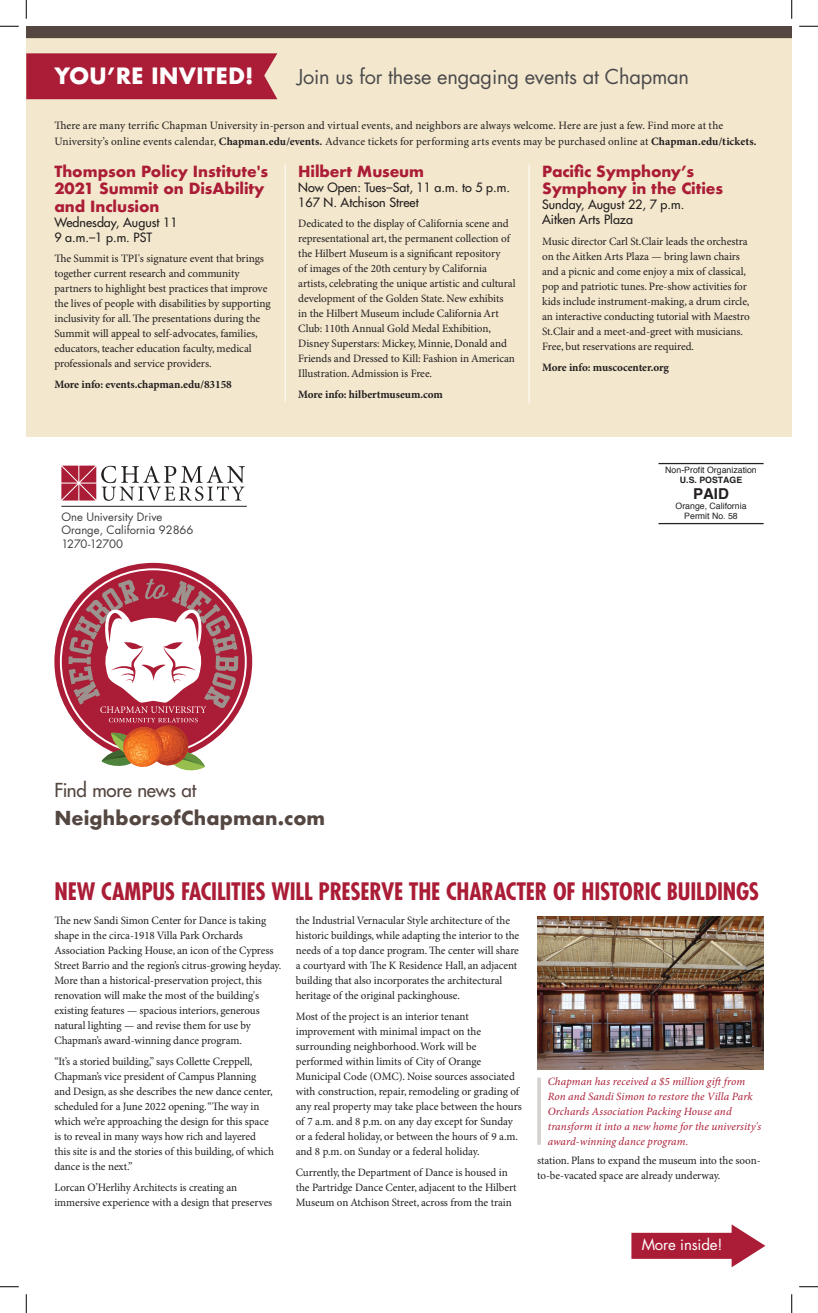
<style>
.page{position:relative;width:818px;height:1313px;background:#fff}
.page>*{position:absolute;margin:0;border:0;box-sizing:border-box;transform-origin:0 0}
.t1{font:700 condensed 23.5px "Futura";letter-spacing:-.01em;color:#ab1d36}
.t2{font:700 21.88px "Futura";color:#fff}
.t3{font:20px "Futura";letter-spacing:-.01em;color:#4a4a4c}
.t4{font:700 18.75px/28px "Futura";letter-spacing:.005em;color:#544640}
.t5{font:700 15px/17.5px "Futura";letter-spacing:-.005em;color:#ab1d36}
.t6{font:15px "Futura";letter-spacing:-.01em;color:#fff}
.t7{font:700 15px "Helvetica";color:#231f20}
.t8{font:12.5px "Futura";color:#231f20}
.t9{font:11.25px/15px "Minion Pro";letter-spacing:-.005em;color:#231f20}
.t10{font:700 11.25px "Minion Pro";letter-spacing:-.005em;color:#231f20}
.t11{font:11.25px/13.8px "Futura";color:#3e3e3f}
.t12{font:11.25px "Futura";letter-spacing:-.035em;color:#3e3e3f}
.t13{font:italic 11.12px/15px "Minion Pro";letter-spacing:.01em;color:#ab1d36}
.t14{font:8.75px/10px "Helvetica";color:#231f20;text-align:center}
.t15{font:700 8.75px "Helvetica";color:#231f20}
.s1{font-weight:700}
.s2{font-weight:400}
</style>
<div class="page">
<svg style="left:61px;top:465px;width:184px;height:36px"></svg>
<hr style="left:61px;top:506px;width:186px;height:1px;background:#231f20">
<svg style="left:631px;top:1224px;width:134px;height:43px"></svg>
<svg style="left:54px;top:563px;width:198px;height:208px"></svg>
<hr style="left:658px;top:463px;width:105px;height:1px;background:#231f20">
<hr style="left:658px;top:523px;width:105px;height:1px;background:#231f20">
<div style="left:26px;top:38px;width:765px;height:399px;background:#f3e7cd"></div>
<div style="left:26px;top:53px;width:251px;height:46px;background:#ab1d36"></div>
<hr style="left:528px;top:164px;width:1px;height:239px;background:#fff">
<hr style="left:285px;top:164px;width:1px;height:237px;background:#fff">
<div style="left:26px;top:26px;width:765px;height:12px;background:#544640"></div>
<img style="left:537px;top:916px;width:226px;height:153px">
<hr style="left:537px;top:1077px;width:4px;height:67px;background:#d6d3d2">
<svg style="left:0;top:25px;width:19px;height:2px"></svg>
<svg style="left:799px;top:25px;width:19px;height:2px"></svg>
<svg style="left:0;top:1286px;width:19px;height:1px"></svg>
<svg style="left:799px;top:1286px;width:19px;height:1px"></svg>
<svg style="left:25px;top:0;width:2px;height:19px"></svg>
<svg style="left:25px;top:1294px;width:2px;height:18px"></svg>
<svg style="left:791px;top:0;width:1px;height:19px"></svg>
<svg style="left:791px;top:1294px;width:1px;height:18px"></svg>
<p class="t2" style="left:54px;top:60px;width:201px">YOU’RE INVITED!</p>
<p class="t3" style="left:297px;top:63px;width:393px">Join us for these engaging events at Chapman</p>
<p class="t9" style="left:54px;top:118px;width:703px;line-height:16.2px">There are many terrific Chapman University in-person and virtual events, and neighbors are always welcome. Here are just a few. Find more at the<br>University’s online events calendar, <span class="s1">Chapman.edu/events.</span> Advance tickets for performing arts events may be purchased online at <span class="s1">Chapman.edu/tickets.</span></p>
<p class="t5" style="left:54px;top:162px;width:215px">Thompson Policy Institute's<br>2021 Summit on DisAbility and Inclusion</p>
<p class="t8" style="left:54px;top:214px;width:125px">Wednesday, August 11</p>
<p class="t8" style="left:54px;top:229px;width:99px">9 a.m.–1 p.m. PST</p>
<p class="t9" style="left:54px;top:252px;width:218px">The Summit is TPI's signature event that brings together current research and community partners to highlight best practices that improve the lives of people with disabilities by supporting inclusivity for all. The presentations during the Summit will appeal to self-advocates, families, educators, teacher education faculty, medical professionals and service providers.</p>
<p class="t10" style="left:54px;top:378px;width:179px">More info: events.chapman.edu/83158</p>
<p class="t5" style="left:542px;top:162px;width:182px">Pacific Symphony’s<br>Symphony in the Cities</p>
<p class="t8" style="left:542px;top:196px;width:144px">Sunday, August 22, 7 p.m.</p>
<p class="t8" style="left:542px;top:211px;width:92px">Aitken Arts Plaza</p>
<p class="t9" style="left:542px;top:234px;width:209px">Music director Carl St.Clair leads the orchestra on the Aitken Arts Plaza — bring lawn chairs and a picnic and come enjoy a mix of classical, pop and patriotic tunes. Pre-show activities for kids include instrument-making, a drum circle, an interactive conducting tutorial with Maestro St.Clair and a meet-and-greet with musicians.<br>Free, but reservations are required.</p>
<p class="t10" style="left:542px;top:360px;width:128px">More info: muscocenter.org</p>
<p class="t5" style="left:298px;top:162px;width:127px">Hilbert Museum</p>
<p class="t8" style="left:298px;top:179px;width:213px">Now Open: Tues–Sat, 11 a.m. to 5 p.m.</p>
<p class="t8" style="left:298px;top:194px;width:122px">167 N. Atchison Street</p>
<p class="t9" style="left:298px;top:217px;width:219px">Dedicated to the display of California scene and representational art, the permanent collection of the Hilbert Museum is a significant repository<br>of images of the 20th century by California artists, celebrating the unique artistic and cultural development of the Golden State. New exhibits<br>in the Hilbert Museum include California Art Club: 110th Annual Gold Medal Exhibition, Disney Superstars: Mickey, Minnie, Donald and Friends and Dressed to Kill: Fashion in American Illustration. Admission is Free.</p>
<p class="t10" style="left:298px;top:388px;width:146px">More info: hilbertmuseum.com</p>
<p class="t11" style="left:61px;top:509px;width:134px">One University Drive<br>Orange, California 92866</p>
<p class="t12" style="left:61px;top:536px;width:63px">1270-12700</p>
<p class="t4" style="left:54px;top:775px;width:272px"><span class="s2">Find more news at<br></span>NeighborsofChapman.com</p>
<p class="t14" style="left:665px;top:465px;width:93px">Non-Profit Organization</p>
<p class="t15" style="left:680px;top:473px;width:64px">U.S. POSTAGE</p>
<h3 class="t7" style="left:693px;top:482px;width:37px">PAID</h3>
<p class="t14" style="left:675px;top:501px;width:72px">Orange, California<br>Permit No. 58</p>
<p class="t1" style="left:54px;top:875px;width:706px">NEW CAMPUS FACILITIES WILL PRESERVE THE CHARACTER OF HISTORIC BUILDINGS</p>
<p class="t9" style="left:54px;top:913px;width:228px">The new Sandi Simon Center for Dance is taking shape in the circa-1918 Villa Park Orchards Association Packing House, an icon of the Cypress Street Barrio and the region’s citrus-growing heyday.<br>More than a historical-preservation project, this renovation will make the most of the building's existing features — spacious interiors, generous natural lighting — and revise them for use by Chapman’s award-winning dance program.</p>
<p class="t9" style="left:54px;top:1054px;width:221px">“It’s a storied building,” says Collette Creppell, Chapman’s vice president of Campus Planning and Design, as she describes the new dance center, scheduled for a June 2022 opening. “The way in which we’re approaching the design for this space is to reveal in many ways how rich and layered this site is and the stories of this building, of which dance is the next.”</p>
<p class="t9" style="left:54px;top:1180px;width:219px">Lorcan O’Herlihy Architects is creating an immersive experience with a design that preserves</p>
<p class="t9" style="left:296px;top:913px;width:225px">the Industrial Vernacular Style architecture of the historic buildings, while adapting the interior to the needs of a top dance program. The center will share a courtyard with The K Residence Hall, an adjacent building that also incorporates the architectural heritage of the original packinghouse.</p>
<p class="t9" style="left:296px;top:1009px;width:227px">Most of the project is an interior tenant improvement with minimal impact on the surrounding neighborhood. Work will be performed within limits of City of Orange Municipal Code (OMC). Noise sources associated with construction, repair, remodeling or grading of any real property may take place between the hours of 7 a.m. and 8 p.m. on any day except for Sunday or a federal holiday, or between the hours of 9 a.m. and 8 p.m. on Sunday or a federal holiday.</p>
<p class="t9" style="left:296px;top:1165px;width:222px">Currently, the Department of Dance is housed in the Partridge Dance Center, adjacent to the Hilbert<br>Museum on Atchison Street, across from the train</p>
<p class="t9" style="left:537px;top:1153px;width:225px">station. Plans to expand the museum into the soon&shy;to-be-vacated space are already underway.</p>
<p class="t13" style="left:547px;top:1074px;width:215px">Chapman has received a $5 million gift from Ron and Sandi Simon to restore the Villa Park Orchards Association Packing House and transform it into a new home for the university's award-winning dance program.</p>
<p class="t6" style="left:642px;top:1234px;width:82px">More inside!</p>
</div>
